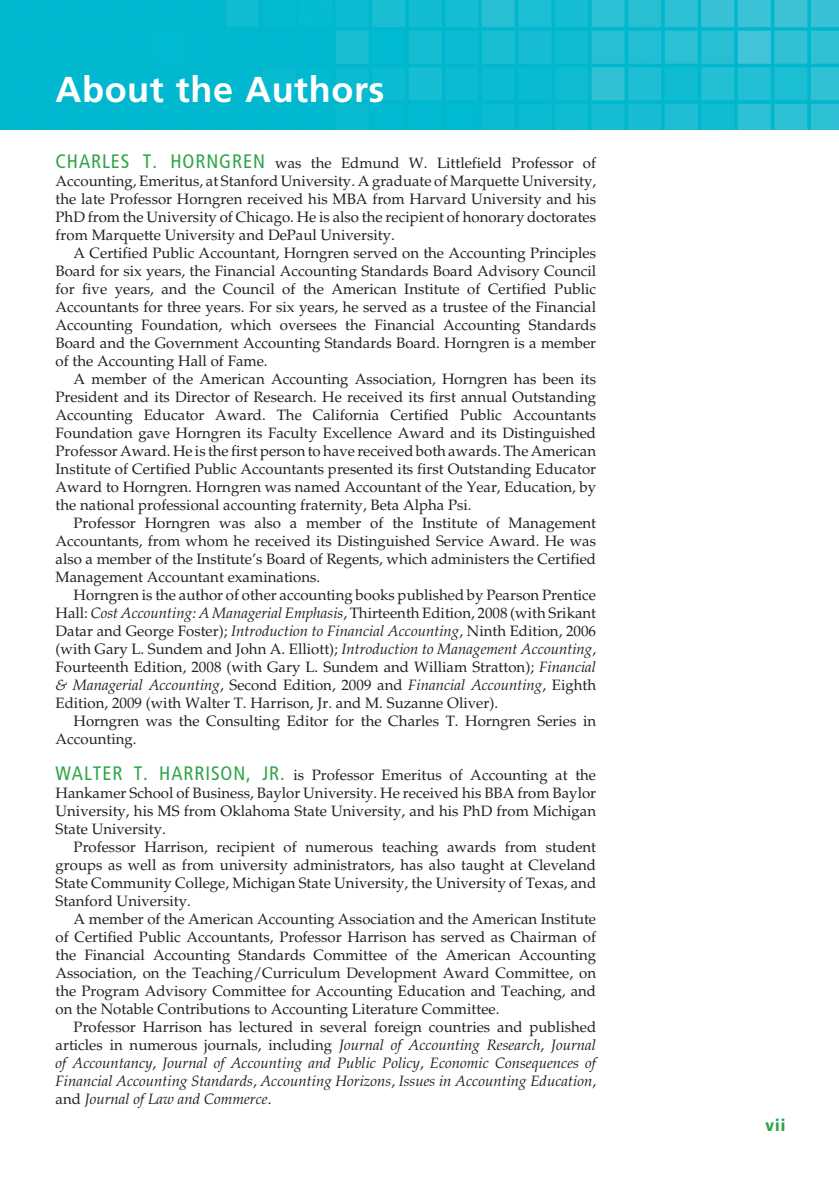
<style>
.page{position:relative;width:839px;height:1188px;background:#fff}
.page>*{position:absolute;margin:0;border:0;box-sizing:border-box;transform-origin:0 0}
.t1{font:700 36px "Frutiger LT Std";letter-spacing:.015em;color:#fff}
.t2{font:900 condensed 16.5px "Frutiger LT Std";color:#30a44a}
.t3{font:15px "Palatino LT Std";color:#231f20}
.t4{font:italic 15px "Palatino LT Std";color:#231f20}
.s1{font-family:"Frutiger LT Std";font-stretch:condensed;font-size:19.5px;color:#30a44a}
.s2{font-style:italic}
.s3{font-style:normal}
</style>
<div class="page">
<img style="left:0;top:0;width:838px;height:130px">
<p class="t1" style="left:56px;top:75px;width:330px">About the Authors</p>
<p class="t3" style="left:56px;top:157px;width:542px"><span class="s1">CHARLES T. HORNGREN</span> was the Edmund W. Littlefield Professor of</p>
<p class="t3" style="left:56px;top:175px;width:542px">Accounting, Emeritus, at Stanford University. A graduate of Marquette University,</p>
<p class="t3" style="left:56px;top:193px;width:541px">the late Professor Horngren received his MBA from Harvard University and his</p>
<p class="t3" style="left:56px;top:211px;width:542px">PhD from the University of Chicago. He is also the recipient of honorary doctorates</p>
<p class="t3" style="left:56px;top:229px;width:340px">from Marquette University and DePaul University.</p>
<p class="t3" style="left:74px;top:247px;width:524px">A Certified Public Accountant, Horngren served on the Accounting Principles</p>
<p class="t3" style="left:56px;top:265px;width:541px">Board for six years, the Financial Accounting Standards Board Advisory Council</p>
<p class="t3" style="left:56px;top:283px;width:541px">for five years, and the Council of the American Institute of Certified Public</p>
<p class="t3" style="left:56px;top:301px;width:542px">Accountants for three years. For six years, he served as a trustee of the Financial</p>
<p class="t3" style="left:56px;top:319px;width:542px">Accounting Foundation, which oversees the Financial Accounting Standards</p>
<p class="t3" style="left:56px;top:337px;width:542px">Board and the Government Accounting Standards Board. Horngren is a member</p>
<p class="t3" style="left:56px;top:355px;width:213px">of the Accounting Hall of Fame.</p>
<p class="t3" style="left:74px;top:373px;width:524px">A member of the American Accounting Association, Horngren has been its</p>
<p class="t3" style="left:56px;top:391px;width:541px">President and its Director of Research. He received its first annual Outstanding</p>
<p class="t3" style="left:56px;top:409px;width:542px">Accounting Educator Award. The California Certified Public Accountants</p>
<p class="t3" style="left:56px;top:427px;width:542px">Foundation gave Horngren its Faculty Excellence Award and its Distinguished</p>
<p class="t3" style="left:56px;top:445px;width:542px">Professor Award. He is the first person to have received both awards. The American</p>
<p class="t3" style="left:56px;top:463px;width:542px">Institute of Certified Public Accountants presented its first Outstanding Educator</p>
<p class="t3" style="left:56px;top:481px;width:542px">Award to Horngren. Horngren was named Accountant of the Year, Education, by</p>
<p class="t3" style="left:56px;top:499px;width:417px">the national professional accounting fraternity, Beta Alpha Psi.</p>
<p class="t3" style="left:74px;top:517px;width:524px">Professor Horngren was also a member of the Institute of Management</p>
<p class="t3" style="left:56px;top:535px;width:541px">Accountants, from whom he received its Distinguished Service Award. He was</p>
<p class="t3" style="left:56px;top:553px;width:542px">also a member of the Institute’s Board of Regents, which administers the Certified</p>
<p class="t3" style="left:56px;top:571px;width:266px">Management Accountant examinations.</p>
<p class="t3" style="left:74px;top:589px;width:524px">Horngren is the author of other accounting books published by Pearson Prentice</p>
<p class="t3" style="left:56px;top:607px;width:542px">Hall: <span class="s2">Cost Accounting: A Managerial Emphasis</span> , Thirteenth Edition, 2008 (with Srikant</p>
<p class="t3" style="left:56px;top:625px;width:542px">Datar and George Foster); <span class="s2">Introduction to Financial Accounting</span> , Ninth Edition, 2006</p>
<p class="t3" style="left:56px;top:643px;width:541px">(with Gary L. Sundem and John A. Elliott); <span class="s2">Introduction to Management Accounting</span> ,</p>
<p class="t3" style="left:56px;top:661px;width:541px">Fourteenth Edition, 2008 (with Gary L. Sundem and William Stratton); <span class="s2">Financial</span></p>
<p class="t4" style="left:56px;top:679px;width:542px">&amp; Managerial Accounting <span class="s3">, Second Edition, 2009 and</span> Financial Accounting <span class="s3">, Eighth</span></p>
<p class="t3" style="left:56px;top:697px;width:444px">Edition, 2009 (with Walter T. Harrison, Jr. and M. Suzanne Oliver).</p>
<p class="t3" style="left:74px;top:715px;width:524px">Horngren was the Consulting Editor for the Charles T. Horngren Series in</p>
<p class="t3" style="left:56px;top:733px;width:83px">Accounting.</p>
<p class="t3" style="left:56px;top:769px;width:541px"><span class="s1">WALTER T. HARRISON, JR.</span> is Professor Emeritus of Accounting at the</p>
<p class="t3" style="left:56px;top:787px;width:542px">Hankamer School of Business, Baylor University. He received his BBA from Baylor</p>
<p class="t3" style="left:56px;top:805px;width:542px">University, his MS from Oklahoma State University, and his PhD from Michigan</p>
<p class="t3" style="left:56px;top:823px;width:112px">State University.</p>
<p class="t3" style="left:74px;top:841px;width:524px">Professor Harrison, recipient of numerous teaching awards from student</p>
<p class="t3" style="left:56px;top:859px;width:542px">groups as well as from university administrators, has also taught at Cleveland</p>
<p class="t3" style="left:56px;top:877px;width:542px">State Community College, Michigan State University, the University of Texas, and</p>
<p class="t3" style="left:56px;top:895px;width:137px">Stanford University.</p>
<p class="t3" style="left:74px;top:913px;width:524px">A member of the American Accounting Association and the American Institute</p>
<p class="t3" style="left:56px;top:931px;width:542px">of Certified Public Accountants, Professor Harrison has served as Chairman of</p>
<p class="t3" style="left:56px;top:949px;width:542px">the Financial Accounting Standards Committee of the American Accounting</p>
<p class="t3" style="left:56px;top:967px;width:542px">Association, on the Teaching/Curriculum Development Award Committee, on</p>
<p class="t3" style="left:56px;top:985px;width:542px">the Program Advisory Committee for Accounting Education and Teaching, and</p>
<p class="t3" style="left:56px;top:1003px;width:445px">on the Notable Contributions to Accounting Literature Committee.</p>
<p class="t3" style="left:74px;top:1021px;width:524px">Professor Harrison has lectured in several foreign countries and published</p>
<p class="t3" style="left:56px;top:1039px;width:541px">articles in numerous journals, including <span class="s2">Journal of Accounting Research</span> , <span class="s2">Journal</span></p>
<p class="t4" style="left:56px;top:1057px;width:541px">of Accountancy <span class="s3">,</span> Journal of Accounting and Public Policy <span class="s3">,</span> Economic Consequences of</p>
<p class="t4" style="left:55px;top:1075px;width:542px">Financial Accounting Standards <span class="s3">,</span> Accounting Horizons <span class="s3">,</span> Issues in Accounting Education <span class="s3">,</span></p>
<p class="t4" style="left:56px;top:1093px;width:217px"><span class="s3">and</span> Journal of Law and Commerce <span class="s3">.</span></p>
<p class="t2" style="left:765px;top:1118px;width:21px">vii</p>
</div>
